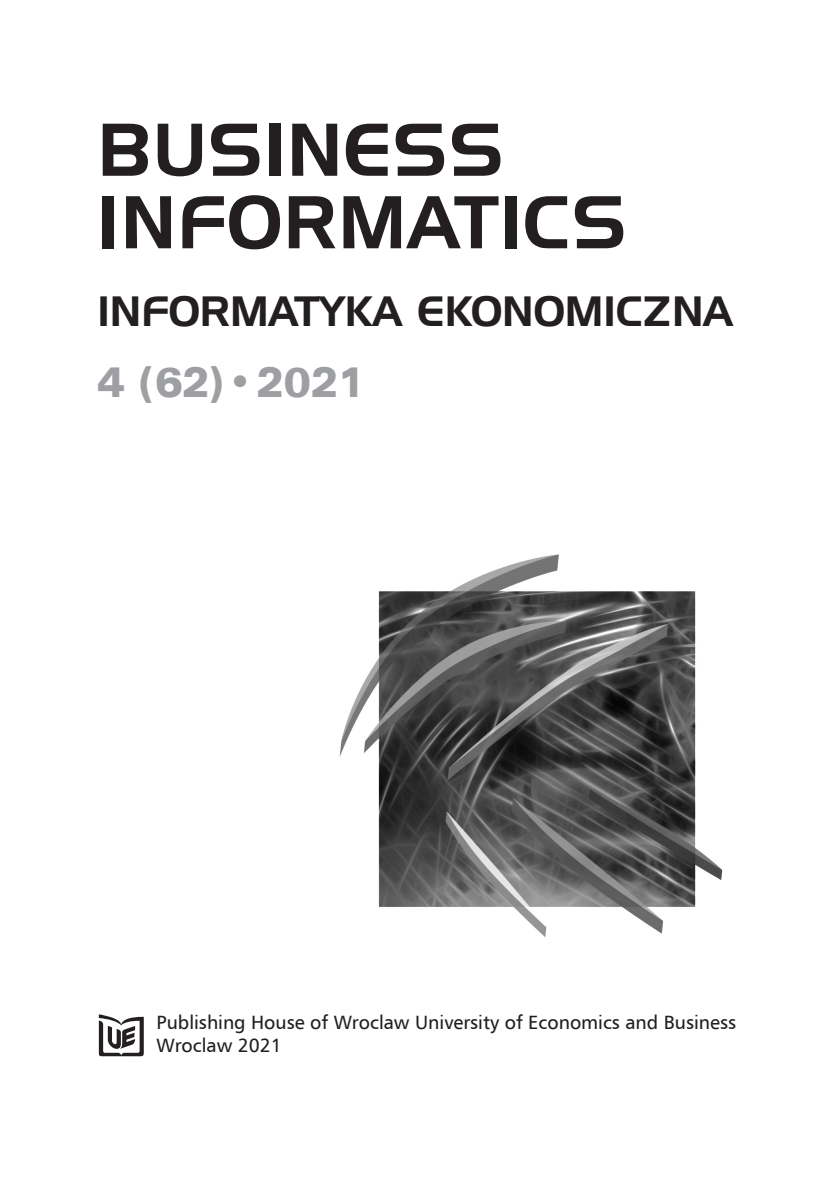
<style>
.page{position:relative;width:834px;height:1182px;background:#fff}
.page>*{position:absolute;margin:0;border:0;box-sizing:border-box;transform-origin:0 0}
.t1{font:72.45px/72.5px "Handel Gothic EU";letter-spacing:.02em;color:#231f20}
.t2{font:42px "Zurich Blk Ex EU";color:#9d9fa2;scale:.85 1}
.t3{font:41.12px "Handel Gothic EU";color:#231f20}
.t4{font:19.25px/22.8px "Humnst 777 EU";color:#231f20}
</style>
<div class="page">
<svg style="left:99px;top:1014px;width:45px;height:42px"></svg>
<img style="left:339px;top:554px;width:384px;height:383px">
<h1 class="t1" style="left:97px;top:113px;width:530px">BUSINESS<br>INFORMATICS</h1>
<h3 class="t3" style="left:97px;top:286px;width:636px">INFORMATYKA EKONOMICZNA</h3>
<h2 class="t2" style="left:97px;top:357px;width:316px">4 (62)•2021</h2>
<p class="t4" style="left:156px;top:1010px;width:581px">Publishing House of Wroclaw University of Economics and Business<br>Wroclaw 2021</p>
</div>
